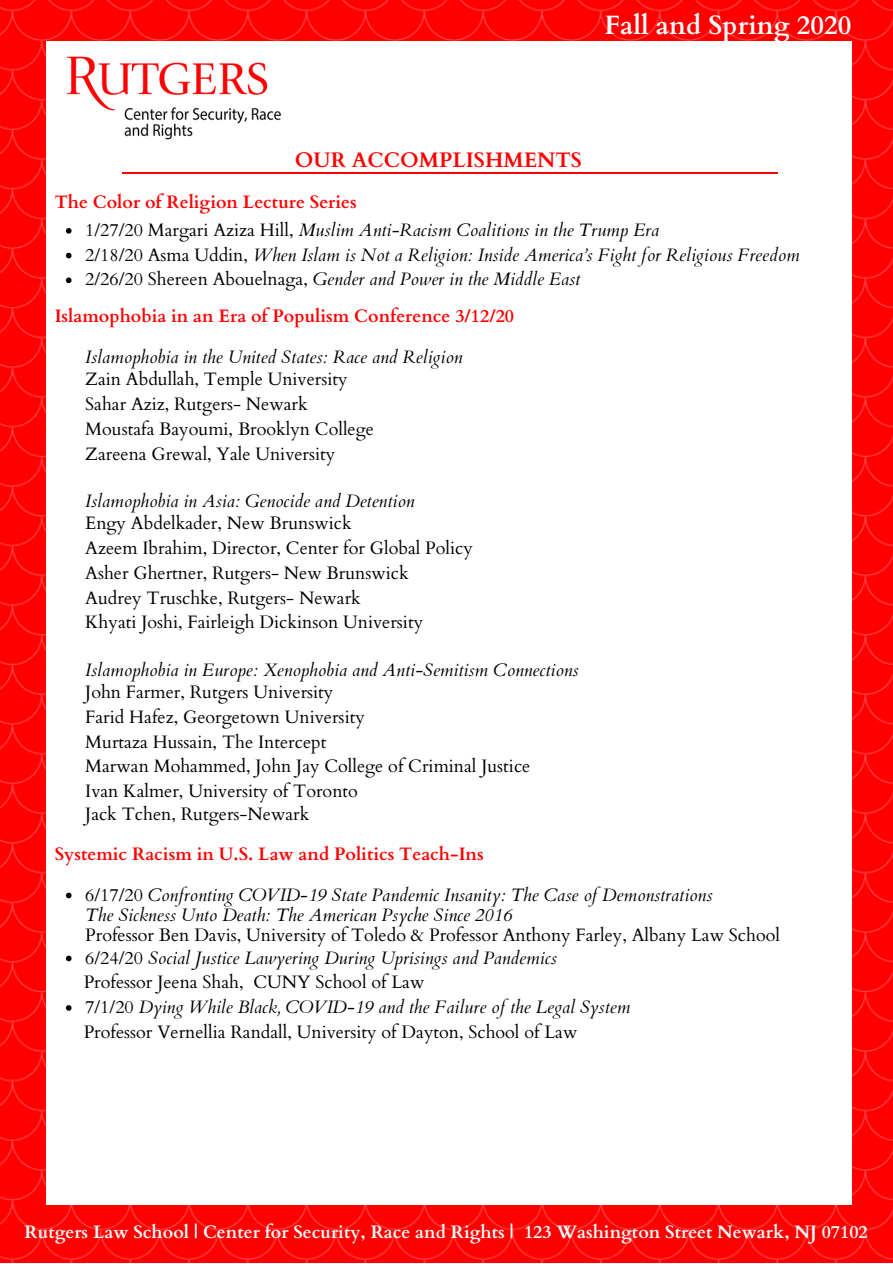
<style>
.page{position:relative;width:893px;height:1264px;background:#fff}
.page>*{position:absolute;margin:0;border:0;box-sizing:border-box;transform-origin:0 0}
.t1{font:700 26.55px "Cardo";color:#fff}
.t2{font:700 21px "Cardo";color:#f00}
.t3{font:18px/24.8px "Cardo";color:#000}
.t4{font:italic 18px/27.9px "Cardo";color:#000}
.t5{font:700 18px "Cardo";color:#f00}
.t6{font:700 18px "Cardo";color:#fff}
.s1{font-weight:700;font-style:normal;color:#f00}
.s2{font-style:normal}
</style>
<div class="page">
<img style="left:0;top:0;width:892px;height:1262px">
<div style="left:47px;top:41px;width:803px;height:1164px;background:#fff"></div>
<img style="left:38px;top:51px;width:243px;height:98px">
<hr style="left:122px;top:173px;width:655px;height:1px;background:#f00">
<svg style="left:66px;top:228px;width:6px;height:6px"></svg>
<svg style="left:66px;top:253px;width:6px;height:5px"></svg>
<svg style="left:66px;top:277px;width:6px;height:6px"></svg>
<svg style="left:66px;top:892px;width:6px;height:6px"></svg>
<svg style="left:66px;top:955px;width:6px;height:6px"></svg>
<svg style="left:66px;top:1005px;width:6px;height:5px"></svg>
<h1 class="t1" style="left:604px;top:7px;width:248px">Fall and Spring 2020</h1>
<p class="t2" style="left:295px;top:146px;width:289px">OUR ACCOMPLISHMENTS</p>
<p class="t4" style="left:85px;top:188px;width:575px;text-indent:-31px"><span class="s1">The Color of Religion Lecture Series<br></span><span class="s2">1/27/20 Margari Aziza Hill,</span> Muslim Anti-Racism Coalitions in the Trump Era</p>
<p class="t4" style="left:85px;top:242px;width:716px;line-height:24.8px"><span class="s2">2/18/20 Asma Uddin,</span> When Islam is Not a Religion: Inside America’s Fight for Religious Freedom<br><span class="s2">2/26/20 Shereen Abouelnaga,</span> Gender and Power in the Middle East</p>
<p class="t5" style="left:55px;top:305px;width:461px">Islamophobia in an Era of Populism Conference 3/12/20</p>
<p class="t4" style="left:85px;top:343px;width:379px">Islamophobia in the United States: Race and Religion</p>
<p class="t3" style="left:85px;top:367px;width:290px">Zain Abdullah, Temple University Sahar Aziz, Rutgers- Newark Moustafa Bayoumi, Brooklyn College Zareena Grewal, Yale University</p>
<p class="t4" style="left:85px;top:487px;width:330px">Islamophobia in Asia: Genocide and Detention</p>
<p class="t3" style="left:85px;top:511px;width:389px">Engy Abdelkader, New Brunswick<br>Azeem Ibrahim, Director, Center for Global Policy Asher Ghertner, Rutgers- New Brunswick<br>Audrey Truschke, Rutgers- Newark<br>Khyati Joshi, Fairleigh Dickinson University</p>
<p class="t4" style="left:85px;top:656px;width:495px">Islamophobia in Europe: Xenophobia and Anti-Semitism Connections</p>
<p class="t3" style="left:85px;top:680px;width:446px">John Farmer, Rutgers University<br>Farid Hafez, Georgetown University<br>Murtaza Hussain, The Intercept<br>Marwan Mohammed, John Jay College of Criminal Justice Ivan Kalmer, University of Toronto</p>
<p class="t3" style="left:85px;top:801px;width:226px">Jack Tchen, Rutgers-Newark</p>
<p class="t5" style="left:55px;top:842px;width:430px">Systemic Racism in U.S. Law and Politics Teach-Ins</p>
<p class="t4" style="left:85px;top:881px;width:628px"><span class="s2">6/17/20</span> Confronting COVID-19 State Pandemic Insanity: The Case of Demonstrations</p>
<p class="t4" style="left:85px;top:901px;width:428px">The Sickness Unto Death: The American Psyche Since 2016</p>
<p class="t3" style="left:85px;top:923px;width:696px">Professor Ben Davis, University of Toledo &amp; Professor Anthony Farley, Albany Law School</p>
<p class="t3" style="left:84px;top:970px;width:342px">Professor Jeena Shah, CUNY School of Law</p>
<p class="t3" style="left:84px;top:1019px;width:495px">Professor Vernellia Randall, University of Dayton, School of Law</p>
<p class="t4" style="left:85px;top:943px;width:473px"><span class="s2">6/24/20</span> Social Justice Lawyering During Uprisings and Pandemics</p>
<p class="t4" style="left:85px;top:993px;width:546px"><span class="s2">7/1/20</span> Dying While Black, COVID-19 and the Failure of the Legal System</p>
<p class="t6" style="left:25px;top:1220px;width:844px">Rutgers Law School | Center for Security, Race and Rights | 123 Washington Street Newark, NJ 07102</p>
</div>
